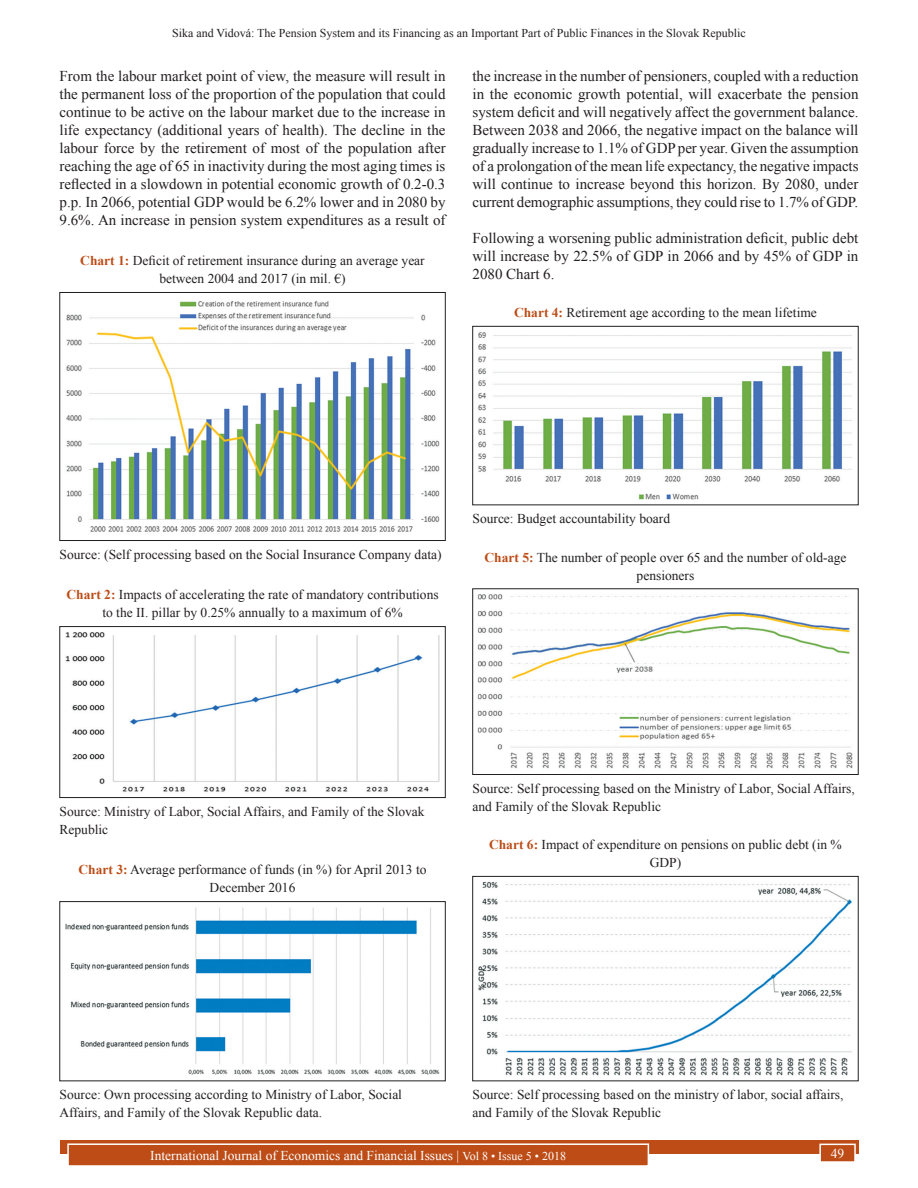
<style>
.page{position:relative;width:918px;height:1188px;background:#fff}
.page>*{position:absolute;margin:0;border:0;box-sizing:border-box;transform-origin:0 0}
.TX{font:15px/18px "Times New Roman";color:#231f20;text-align:justify}
.FGC_SRC{font:13.5px/18px "Times New Roman";color:#231f20}
.FGC{font:13.5px/18px "Times New Roman";color:#231f20;text-align:center}
.t1{font:13.5px "Times New Roman";color:#fff}
.t2{font:12px "Times New Roman";color:#231f20}
.s1{font-weight:700;color:#bd4c16}
.s2{font-size:12px}
</style>
<div class="page">
<div style="left:60px;top:1140px;width:798px;height:13px;background:#bd4c16"></div>
<div style="left:68px;top:1144px;width:580px;height:22px;background:#bd4c16"></div>
<div style="left:67px;top:1143px;width:582px;height:24px;border:2px solid #fff"></div>
<div style="left:820px;top:1144px;width:35px;height:18px;background:#bd4c16"></div>
<div style="left:819px;top:1144px;width:37px;height:19px;border:2px solid #fff"></div>
<img style="left:66px;top:301px;width:374px;height:231px">
<div style="left:60px;top:292px;width:385px;height:249px;border:1px solid #231f20"></div>
<img style="left:65px;top:632px;width:375px;height:160px">
<div style="left:60px;top:626px;width:385px;height:172px;border:1px solid #231f20"></div>
<img style="left:65px;top:907px;width:375px;height:168px">
<div style="left:60px;top:901px;width:385px;height:180px;border:1px solid #231f20"></div>
<img style="left:478px;top:332px;width:374px;height:168px">
<div style="left:473px;top:326px;width:385px;height:179px;border:1px solid #231f20"></div>
<img style="left:477px;top:594px;width:376px;height:175px">
<div style="left:473px;top:589px;width:385px;height:186px;border:1px solid #231f20"></div>
<img style="left:478px;top:881px;width:374px;height:195px">
<div style="left:473px;top:876px;width:385px;height:205px;border:1px solid #231f20"></div>
<p class="t2" style="left:172px;top:25px;width:575px">Sika and Vidová: The Pension System and its Financing as an Important Part of Public Finances in the Slovak Republic</p>
<p class="TX" style="left:60px;top:66px;width:388px">From the labour market point of view, the measure will result in the permanent loss of the proportion of the population that could continue to be active on the labour market due to the increase in life expectancy (additional years of health). The decline in the labour force by the retirement of most of the population after reaching the age of 65 in inactivity during the most aging times is reflected in a slowdown in potential economic growth of 0.2-0.3 p.p. In 2066, potential GDP would be 6.2% lower and in 2080 by 9.6%. An increase in pension system expenditures as a result of</p>
<p class="TX" style="left:472px;top:66px;width:388px">the increase in the number of pensioners, coupled with a reduction in the economic growth potential, will exacerbate the pension system deficit and will negatively affect the government balance.<br>Between 2038 and 2066, the negative impact on the balance will gradually increase to 1.1% of GDP per year. Given the assumption of a prolongation of the mean life expectancy, the negative impacts will continue to increase beyond this horizon. By 2080, under current demographic assumptions, they could rise to 1.7% of GDP.</p>
<p class="TX" style="left:472px;top:228px;width:387px">Following a worsening public administration deficit, public debt will increase by 22.5% of GDP in 2066 and by 45% of GDP in 2080 Chart 6.</p>
<p class="FGC" style="left:80px;top:251px;width:346px"><span class="s1">Chart 1:</span> Deficit of retirement insurance during an average year between 2004 and 2017 (in mil. €)</p>
<p class="FGC" style="left:514px;top:303px;width:304px"><span class="s1">Chart 4:</span> Retirement age according to the mean lifetime</p>
<p class="FGC_SRC" style="left:60px;top:545px;width:384px">Source: (Self processing based on the Social Insurance Company data)</p>
<p class="FGC" style="left:66px;top:585px;width:374px"><span class="s1">Chart 2:</span> Impacts of accelerating the rate of mandatory contributions to the II. pillar by 0.25% annually to a maximum of 6%</p>
<p class="FGC_SRC" style="left:472px;top:509px;width:199px">Source: Budget accountability board</p>
<p class="FGC" style="left:485px;top:548px;width:363px"><span class="s1">Chart 5:</span> The number of people over 65 and the number of old-age pensioners</p>
<p class="FGC_SRC" style="left:60px;top:802px;width:367px">Source: Ministry of Labor, Social Affairs, and Family of the Slovak<br>Republic</p>
<p class="FGC" style="left:79px;top:860px;width:350px"><span class="s1">Chart 3:</span> Average performance of funds (in %) for April 2013 to<br>December 2016</p>
<p class="FGC_SRC" style="left:472px;top:779px;width:384px">Source: Self processing based on the Ministry of Labor, Social Affairs, and Family of the Slovak Republic</p>
<p class="FGC" style="left:489px;top:835px;width:354px"><span class="s1">Chart 6:</span> Impact of expenditure on pensions on public debt (in %<br>GDP)</p>
<p class="FGC_SRC" style="left:60px;top:1085px;width:344px">Source: Own processing according to Ministry of Labor, Social<br>Affairs, and Family of the Slovak Republic data.</p>
<p class="FGC_SRC" style="left:472px;top:1085px;width:373px">Source: Self processing based on the ministry of labor, social affairs, and Family of the Slovak Republic</p>
<p class="t1" style="left:150px;top:1146px;width:417px">International Journal of Economics and Financial Issues | <span class="s2">Vol 8 • Issue 5 • 2018</span></p>
<p class="t1" style="left:831px;top:1144px;width:15px">49</p>
</div>
